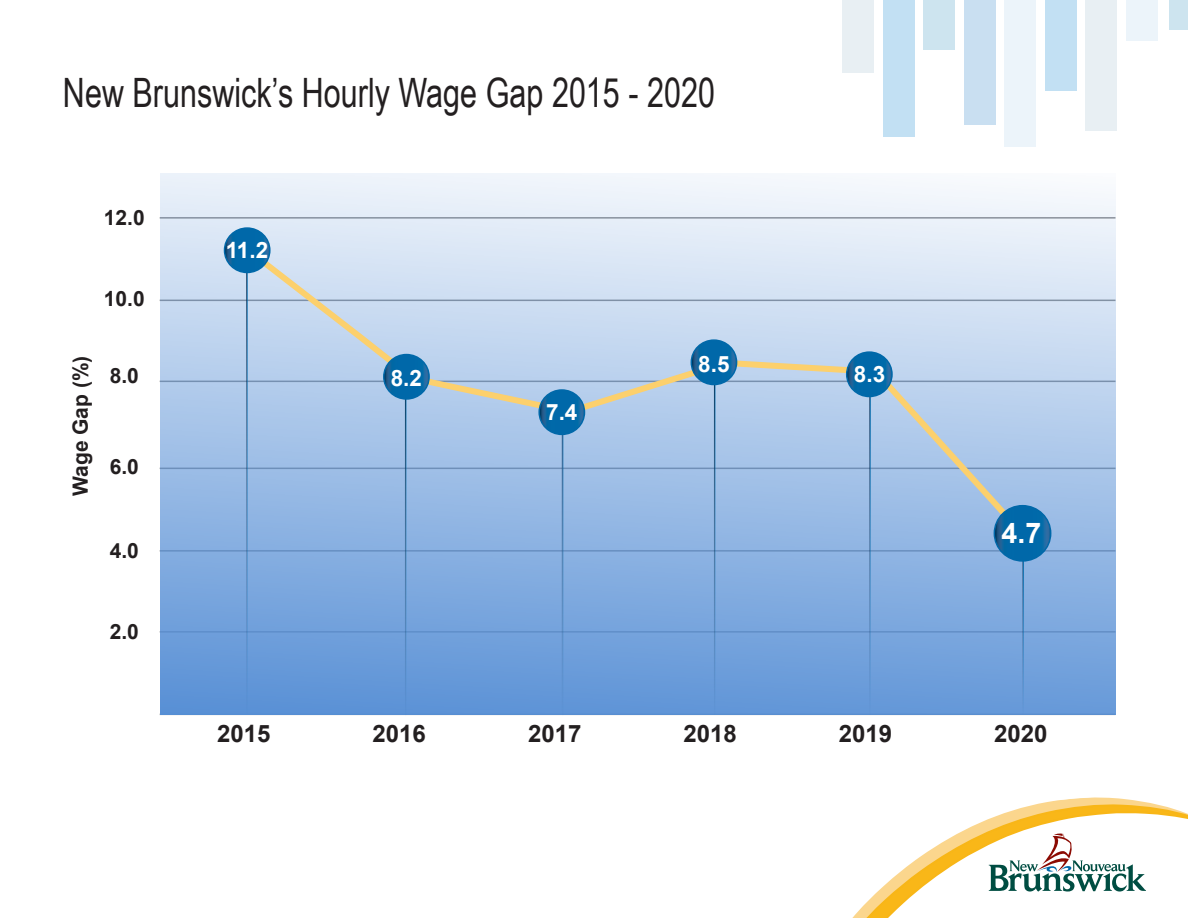
<style>
.page{position:relative;width:1188px;height:918px;background:#fff}
.page>*{position:absolute;margin:0;border:0;box-sizing:border-box;transform-origin:0 0}
.t1{font:40.5px "Arial Narrow";color:#231f20;scale:.92 1}
.t2{font:700 28.5px "Arial";color:#fff}
.t3{font:700 24px "Arial";color:#231f20}
.t4{font:700 22.5px "Arial";color:#fff}
.t5{font:700 21px "Arial";color:#231f20}
</style>
<div class="page">
<hr style="left:160px;top:714px;width:955px;height:1px;background:#909295">
<div style="left:160px;top:173px;width:955px;height:541px;background:linear-gradient(to bottom,#f2f5fa,#5f94d7)"></div>
<svg style="left:241px;top:243px;width:787px;height:296px;background:#b7cee9"></svg>
<hr style="left:246px;top:250px;width:2px;height:464px;background:#fff">
<svg style="left:225px;top:228px;width:45px;height:44px"></svg>
<div style="left:224px;top:227px;width:47px;height:46px;border:2px solid #0068a9;border-radius:50%"></div>
<hr style="left:405px;top:378px;width:1px;height:339px;background:#fff">
<svg style="left:384px;top:355px;width:45px;height:44px"></svg>
<div style="left:383px;top:354px;width:47px;height:46px;border:2px solid #0068a9;border-radius:50%"></div>
<hr style="left:562px;top:411px;width:1px;height:306px;background:#fff">
<svg style="left:539px;top:390px;width:45px;height:44px"></svg>
<div style="left:538px;top:389px;width:47px;height:46px;border:2px solid #0068a9;border-radius:50%"></div>
<hr style="left:714px;top:362px;width:1px;height:353px;background:#fff">
<svg style="left:691px;top:340px;width:46px;height:45px"></svg>
<div style="left:691px;top:339px;width:46px;height:46px;border:2px solid #0068a9;border-radius:50%"></div>
<hr style="left:869px;top:374px;width:2px;height:341px;background:#fff">
<svg style="left:847px;top:352px;width:45px;height:45px"></svg>
<div style="left:846px;top:351px;width:47px;height:46px;border:2px solid #0068a9;border-radius:50%"></div>
<hr style="left:1023px;top:538px;width:1px;height:176px;background:#fff">
<svg style="left:994px;top:506px;width:57px;height:55px;background:#2277b0"></svg>
<div style="left:994px;top:505px;width:57px;height:57px;border:2px solid #0068a9;border-radius:50%"></div>
<svg style="left:852px;top:797px;width:336px;height:121px"></svg>
<div style="left:842px;top:0;width:32px;height:73px;background:#e8eff3"></div>
<div style="left:883px;top:0;width:31px;height:137px;background:#c2e0f3"></div>
<div style="left:923px;top:0;width:32px;height:50px;background:#cde4ef"></div>
<div style="left:964px;top:0;width:31px;height:125px;background:#c9dff1"></div>
<div style="left:1004px;top:0;width:32px;height:147px;background:#ecf4fa"></div>
<div style="left:1045px;top:0;width:31px;height:90px;background:#c2e0f3"></div>
<div style="left:1085px;top:0;width:32px;height:131px;background:#e8eff3"></div>
<div style="left:1126px;top:0;width:32px;height:41px;background:#ecf4fa"></div>
<div style="left:1169px;top:0;width:19px;height:30px;background:#cde4ef"></div>
<p class="t1" style="left:63px;top:63px;width:710px">New Brunswick’s Hourly Wage Gap 2015 - 2020</p>
<p class="t5" style="left:104px;top:203px;width:42px">12.0</p>
<p class="t5" style="left:104px;top:284px;width:42px">10.0</p>
<p class="t5" style="left:66px;top:496px;width:142px;rotate:-90deg">Wage Gap (%)</p>
<p class="t5" style="left:110px;top:361px;width:31px">8.0</p>
<p class="t5" style="left:110px;top:452px;width:31px">6.0</p>
<p class="t5" style="left:110px;top:536px;width:31px">4.0</p>
<p class="t5" style="left:110px;top:617px;width:31px">2.0</p>
<p class="t4" style="left:226px;top:234px;width:44px">11.2</p>
<p class="t4" style="left:391px;top:362px;width:33px">8.2</p>
<p class="t4" style="left:546px;top:396px;width:33px">7.4</p>
<p class="t4" style="left:698px;top:348px;width:33px">8.5</p>
<p class="t4" style="left:854px;top:359px;width:33px">8.3</p>
<p class="t3" style="left:217px;top:716px;width:55px">2015</p>
<p class="t3" style="left:373px;top:716px;width:55px">2016</p>
<p class="t3" style="left:528px;top:716px;width:55px">2017</p>
<p class="t3" style="left:683px;top:716px;width:55px">2018</p>
<p class="t3" style="left:839px;top:716px;width:55px">2019</p>
<p class="t2" style="left:1002px;top:513px;width:41px">4.7</p>
<p class="t3" style="left:994px;top:716px;width:55px">2020</p>
</div>
